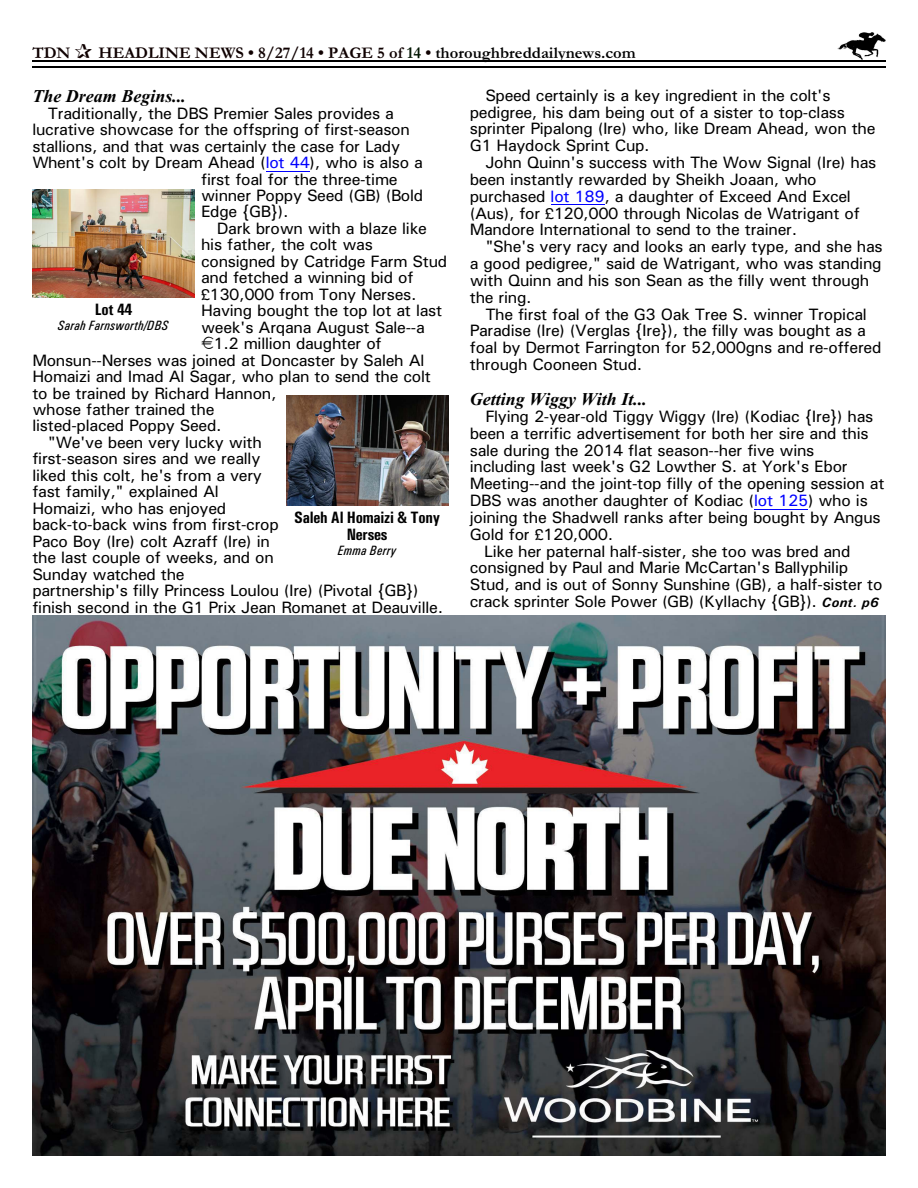
<style>
.page{position:relative;width:918px;height:1188px;background:#fff}
.page>*{position:absolute;margin:0;border:0;box-sizing:border-box;transform-origin:0 0}
.t1{font:italic 700 18px "Times New Roman";color:#000}
.t2{font:16.5px/16.8px "Univers";letter-spacing:-.015em;color:#000}
.t3{font:700 16.5px "Garamond";color:#0f0000}
.t4{font:700 16.5px/17.2px "Univers Condensed";letter-spacing:-.02em;color:#000;text-align:center}
.t5{font:italic 13.5px "Univers Condensed";letter-spacing:.02em;color:#000}
.s1{color:#001400}
.s2{color:#000}
.s3{color:#00f}
.s4{font-weight:700;font-style:italic;font-size:13.5px}
</style>
<div class="page">
<img style="left:837px;top:32px;width:49px;height:27px">
<hr style="left:32px;top:60px;width:853px;height:2px;background:#000">
<hr style="left:32px;top:66px;width:853px;height:1px;background:#000">
<hr style="left:266px;top:171px;width:44px;height:1px;background:#00f">
<hr style="left:551px;top:204px;width:53px;height:1px;background:#00f">
<hr style="left:754px;top:509px;width:54px;height:1px;background:#00f">
<img style="left:32px;top:616px;width:854px;height:540px">
<img style="left:32px;top:190px;width:163px;height:108px">
<img style="left:286px;top:395px;width:162px;height:110px">
<p class="t3" style="left:32px;top:48px;width:40px">TDN</p>
<p class="t3" style="left:98px;top:48px;width:539px">HEADLINE NEWS • 8/27/14 • PAGE 5 of <span class="s1">14</span> • <span class="s2">thoroughbreddailynews.com</span></p>
<p class="t1" style="left:32px;top:90px;width:155px">The Dream Begins...</p>
<p class="t2" style="left:48px;top:106px;width:348px">Traditionally, the DBS Premier Sales provides a</p>
<p class="t2" style="left:32px;top:122px;width:379px">lucrative showcase for the offspring of first-season</p>
<p class="t2" style="left:32px;top:139px;width:369px">stallions, and that was certainly the case for Lady</p>
<p class="t2" style="left:32px;top:155px;width:392px">Whent's colt by Dream Ahead (<span class="s3">lot 44</span>), who is also a</p>
<p class="t2" style="left:201px;top:172px;width:198px">first foal for the three-time</p>
<p class="t2" style="left:201px;top:188px;width:224px">winner Poppy Seed (GB) (Bold</p>
<p class="t2" style="left:201px;top:205px;width:89px">Edge {GB}).</p>
<p class="t2" style="left:217px;top:221px;width:212px">Dark brown with a blaze like</p>
<p class="t2" style="left:201px;top:238px;width:173px">his father, the colt was</p>
<p class="t2" style="left:201px;top:254px;width:248px">consigned by Catridge Farm Stud</p>
<p class="t2" style="left:201px;top:271px;width:214px">and fetched a winning bid of</p>
<p class="t2" style="left:210px;top:287px;width:209px">130,000 from Tony Nerses.</p>
<p class="t2" style="left:201px;top:304px;width:243px">Having bought the top lot at last</p>
<p class="t2" style="left:201px;top:320px;width:225px">week's Arqana August Sale--a</p>
<p class="t2" style="left:213px;top:337px;width:170px">1.2 million daughter of</p>
<p class="t2" style="left:32px;top:353px;width:393px">Monsun--Nerses was joined at Doncaster by Saleh Al</p>
<p class="t2" style="left:32px;top:370px;width:400px">Homaizi and Imad Al Sagar, who plan to send the colt</p>
<p class="t2" style="left:32px;top:386px;width:246px">to be trained by Richard Hannon,</p>
<p class="t2" style="left:32px;top:402px;width:184px">whose father trained the</p>
<p class="t2" style="left:32px;top:419px;width:191px">listed-placed Poppy Seed.</p>
<p class="t2" style="left:48px;top:435px;width:215px">"We've been very lucky with</p>
<p class="t2" style="left:32px;top:452px;width:230px">first-season sires and we really</p>
<p class="t2" style="left:32px;top:468px;width:231px">liked this colt, he's from a very</p>
<p class="t2" style="left:32px;top:485px;width:188px">fast family," explained Al</p>
<p class="t2" style="left:32px;top:501px;width:195px">Homaizi, who has enjoyed</p>
<p class="t2" style="left:32px;top:518px;width:248px">back-to-back wins from first-crop</p>
<p class="t2" style="left:32px;top:534px;width:239px">Paco Boy (Ire) colt Azraff (Ire) in</p>
<p class="t2" style="left:32px;top:551px;width:243px">the last couple of weeks, and on</p>
<p class="t2" style="left:32px;top:567px;width:154px">Sunday watched the</p>
<p class="t2" style="left:32px;top:584px;width:388px">partnership's filly Princess Loulou (Ire) (Pivotal {GB})</p>
<p class="t2" style="left:32px;top:600px;width:412px">finish second in the G1 Prix Jean Romanet at Deauville.</p>
<p class="t2" style="left:470px;top:88px;width:407px;text-indent:16px">Speed certainly is a key ingredient in the colt's pedigree, his dam being out of a sister to top-class sprinter Pipalong (Ire) who, like Dream Ahead, won the G1 Haydock Sprint Cup.</p>
<p class="t2" style="left:470px;top:156px;width:408px;text-indent:16px">John Quinn's success with The Wow Signal (Ire) has been instantly rewarded by Sheikh Joaan, who purchased <span class="s3">lot 189</span>, a daughter of Exceed And Excel (Aus), for 120,000 through Nicolas de Watrigant of Mandore International to send to the trainer.</p>
<p class="t2" style="left:470px;top:240px;width:415px;text-indent:16px">"She's very racy and looks an early type, and she has a good pedigree," said de Watrigant, who was standing with Quinn and his son Sean as the filly went through the ring.</p>
<p class="t2" style="left:470px;top:307px;width:413px;text-indent:16px">The first foal of the G3 Oak Tree S. winner Tropical Paradise (Ire) (Verglas {Ire}), the filly was bought as a foal by Dermot Farrington for 52,000gns and re-offered through Cooneen Stud.</p>
<p class="t1" style="left:470px;top:393px;width:179px">Getting Wiggy With It...</p>
<p class="t2" style="left:485px;top:409px;width:390px">Flying 2-year-old Tiggy Wiggy (Ire) (Kodiac {Ire}) has</p>
<p class="t2" style="left:470px;top:426px;width:400px">been a terrific advertisement for both her sire and this</p>
<p class="t2" style="left:470px;top:443px;width:346px">sale during the 2014 flat season--her five wins</p>
<p class="t2" style="left:470px;top:460px;width:379px">including last week's G2 Lowther S. at York's Ebor</p>
<p class="t2" style="left:470px;top:477px;width:416px">Meeting--and the joint-top filly of the opening session at</p>
<p class="t2" style="left:470px;top:493px;width:400px">DBS was another daughter of Kodiac (<span class="s3">lot 125</span>) who is</p>
<p class="t2" style="left:470px;top:510px;width:413px">joining the Shadwell ranks after being bought by Angus</p>
<p class="t2" style="left:470px;top:527px;width:145px">Gold for 120,000.</p>
<p class="t2" style="left:484px;top:544px;width:368px">Like her paternal half-sister, she too was bred and</p>
<p class="t2" style="left:470px;top:561px;width:380px">consigned by Paul and Marie McCartan's Ballyphilip</p>
<p class="t2" style="left:470px;top:578px;width:414px">Stud, and is out of Sonny Sunshine (GB), a half-sister to</p>
<p class="t2" style="left:470px;top:594px;width:410px">crack sprinter Sole Power (GB) (Kyllachy {GB}). <span class="s4">Cont. p6</span></p>
<p class="t4" style="left:95px;top:302px;width:39px">Lot 44</p>
<p class="t5" style="left:58px;top:321px;width:112px">Sarah Farnsworth/DBS</p>
<p class="t4" style="left:294px;top:510px;width:147px">Saleh Al Homaizi &amp; Tony<br>Nerses</p>
<p class="t5" style="left:338px;top:546px;width:60px">Emma Berry</p>
</div>
